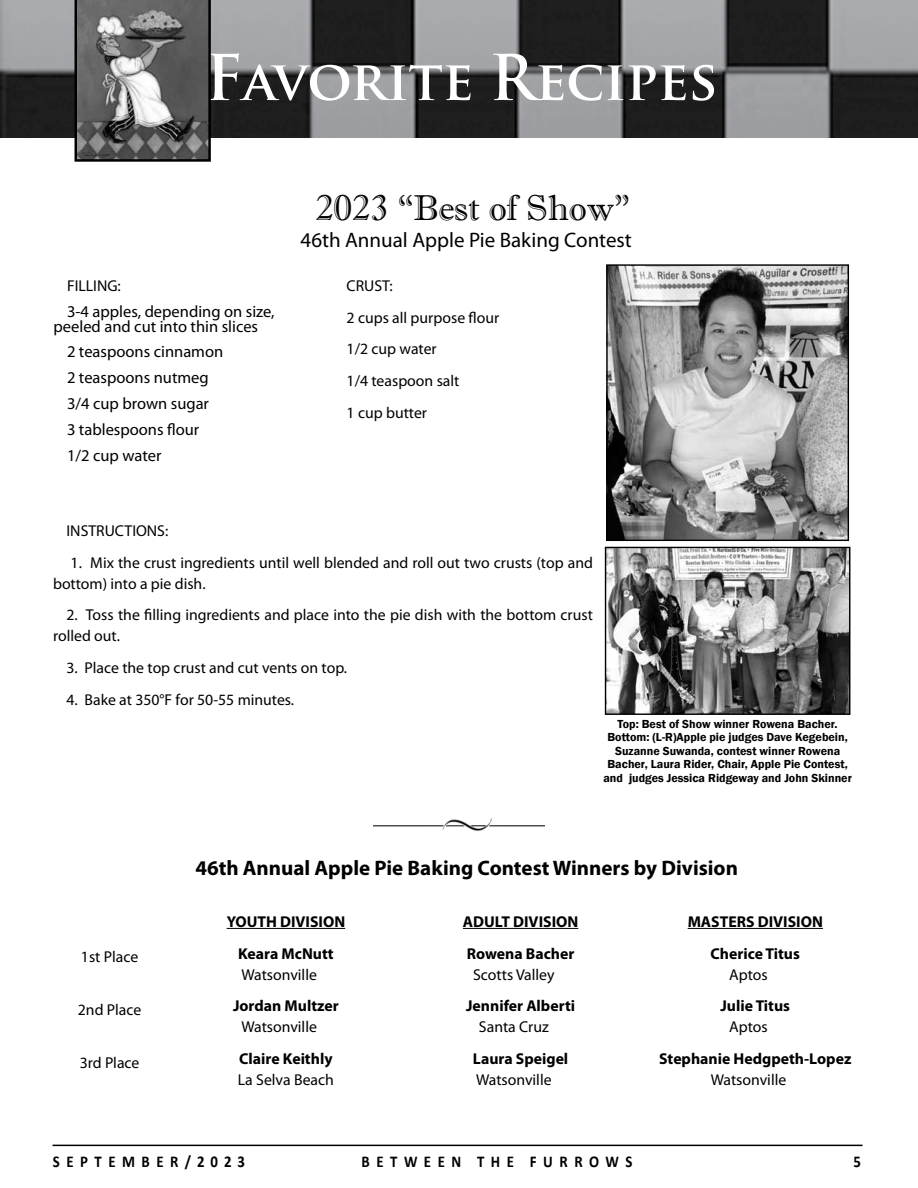
<style>
.page{position:relative;width:918px;height:1188px;background:#fff}
.page>*{position:absolute;margin:0;border:0;box-sizing:border-box;transform-origin:0 0}
.t1{font:700 54px "Trajan Pro";letter-spacing:-.005em;color:#fff}
.t2{font:36px "Imprint MT Shadow";color:#000}
.t3{font:700 21px "Myriad Pro";color:#000}
.t4{font:21px "Myriad Pro";color:#000}
.t5{font:16.5px/25.8px "Myriad Pro";color:#000}
.t6{font:700 16.5px "Calibri";letter-spacing:.44em;color:#000;scale:.9 1}
.t7{font:15.75px/31.8px "Myriad Pro";color:#000}
.t8{font:700 15.75px/31.8px "Myriad Pro";color:#000;text-align:center}
.t9{font:600 12px/13.5px "Franklin Gothic";color:#000;text-align:center}
.s1{font-size:61.5px}
</style>
<div class="page">
<hr style="left:53px;top:1145px;width:810px;height:1px;background:#000">
<img style="left:0;top:0;width:918px;height:137px">
<svg style="left:75px;top:0;width:136px;height:162px;background:#6c6c6c"></svg>
<img style="left:373px;top:819px;width:172px;height:12px">
<img style="left:608px;top:266px;width:239px;height:273px">
<div style="left:606px;top:264px;width:243px;height:277px;border:1px solid #000"></div>
<img style="left:607px;top:549px;width:241px;height:164px">
<div style="left:605px;top:547px;width:245px;height:168px;border:1px solid #000"></div>
<hr style="left:227px;top:928px;width:118px;height:1px;background:#000">
<hr style="left:463px;top:928px;width:115px;height:1px;background:#000">
<hr style="left:688px;top:928px;width:135px;height:1px;background:#000">
<h1 class="t1" style="left:205px;top:47px;width:514px"><span class="s1">F</span>avorite <span class="s1">R</span>ecipes</h1>
<p class="t7" style="left:67px;top:269px;width:55px">FILLING:</p>
<p class="t5" style="left:54px;top:303px;width:223px;line-height:15px;text-indent:13px">3-4 apples, depending on size, peeled and cut into thin slices</p>
<p class="t5" style="left:67px;top:339px;width:158px">2 teaspoons cinnamon<br>2 teaspoons nutmeg<br>3/4 cup brown sugar<br>3 tablespoons flour<br>1/2 cup water</p>
<h2 class="t2" style="left:315px;top:187px;width:316px">2023 “Best of Show”</h2>
<h3 class="t4" style="left:301px;top:227px;width:333px">46th Annual Apple Pie Baking Contest</h3>
<p class="t7" style="left:347px;top:269px;width:154px">CRUST:<br>2 cups all purpose flour<br>1/2 cup water<br>1/4 teaspoon salt<br>1 cup butter</p>
<p class="t7" style="left:67px;top:514px;width:103px">INSTRUCTIONS:</p>
<p class="t7" style="left:53px;top:552px;width:541px;line-height:21px;text-indent:18px">1. Mix the crust ingredients until well blended and roll out two crusts (top and bottom) into a pie dish.</p>
<p class="t7" style="left:53px;top:604px;width:541px;line-height:21px;text-indent:13px">2. Toss the filling ingredients and place into the pie dish with the bottom crust rolled out.</p>
<p class="t7" style="left:67px;top:652px;width:282px">3. Place the top crust and cut vents on top.</p>
<p class="t7" style="left:67px;top:684px;width:229px">4. Bake at 350°F for 50-55 minutes.</p>
<p class="t9" style="left:603px;top:717px;width:250px">Top: Best of Show winner Rowena Bacher.<br>Bottom: (L-R)Apple pie judges Dave Kegebein, Suzanne Suwanda, contest winner Rowena Bacher, Laura Rider, Chair, Apple Pie Contest, and judges Jessica Ridgeway and John Skinner</p>
<p class="t7" style="left:81px;top:941px;width:59px">1st Place</p>
<p class="t7" style="left:78px;top:993px;width:65px">2nd Place</p>
<p class="t7" style="left:80px;top:1046px;width:61px">3rd Place</p>
<h3 class="t3" style="left:195px;top:855px;width:544px">46th Annual Apple Pie Baking Contest Winners by Division</h3>
<p class="t8" style="left:227px;top:905px;width:120px">YOUTH DIVISION<br>Keara McNutt</p>
<p class="t7" style="left:241px;top:958px;width:77px">Watsonville</p>
<p class="t8" style="left:233px;top:990px;width:107px">Jordan Multzer</p>
<p class="t7" style="left:241px;top:1011px;width:77px">Watsonville</p>
<p class="t8" style="left:239px;top:1043px;width:95px">Claire Keithly</p>
<p class="t7" style="left:238px;top:1064px;width:98px">La Selva Beach</p>
<p class="t8" style="left:463px;top:905px;width:117px;text-align:left">ADULT DIVISION<br>Rowena Bacher</p>
<p class="t7" style="left:473px;top:958px;width:83px">Scotts Valley</p>
<p class="t8" style="left:466px;top:990px;width:111px">Jennifer Alberti</p>
<p class="t7" style="left:479px;top:1011px;width:71px">Santa Cruz</p>
<p class="t8" style="left:473px;top:1043px;width:97px">Laura Speigel</p>
<p class="t7" style="left:476px;top:1064px;width:77px">Watsonville</p>
<p class="t8" style="left:688px;top:905px;width:137px">MASTERS DIVISION<br>Cherice Titus</p>
<p class="t7" style="left:729px;top:958px;width:40px">Aptos</p>
<p class="t8" style="left:721px;top:990px;width:71px">Julie Titus</p>
<p class="t7" style="left:729px;top:1011px;width:40px">Aptos</p>
<p class="t8" style="left:659px;top:1043px;width:194px">Stephanie Hedgpeth-Lopez</p>
<p class="t7" style="left:711px;top:1064px;width:77px">Watsonville</p>
<p class="t6" style="left:53px;top:1151px;width:215px">SEPTEMBER/2023</p>
<p class="t6" style="left:362px;top:1151px;width:301px">B ETWEEN TH E FURRO WS</p>
<p class="t6" style="left:853px;top:1151px;width:10px">5</p>
</div>
